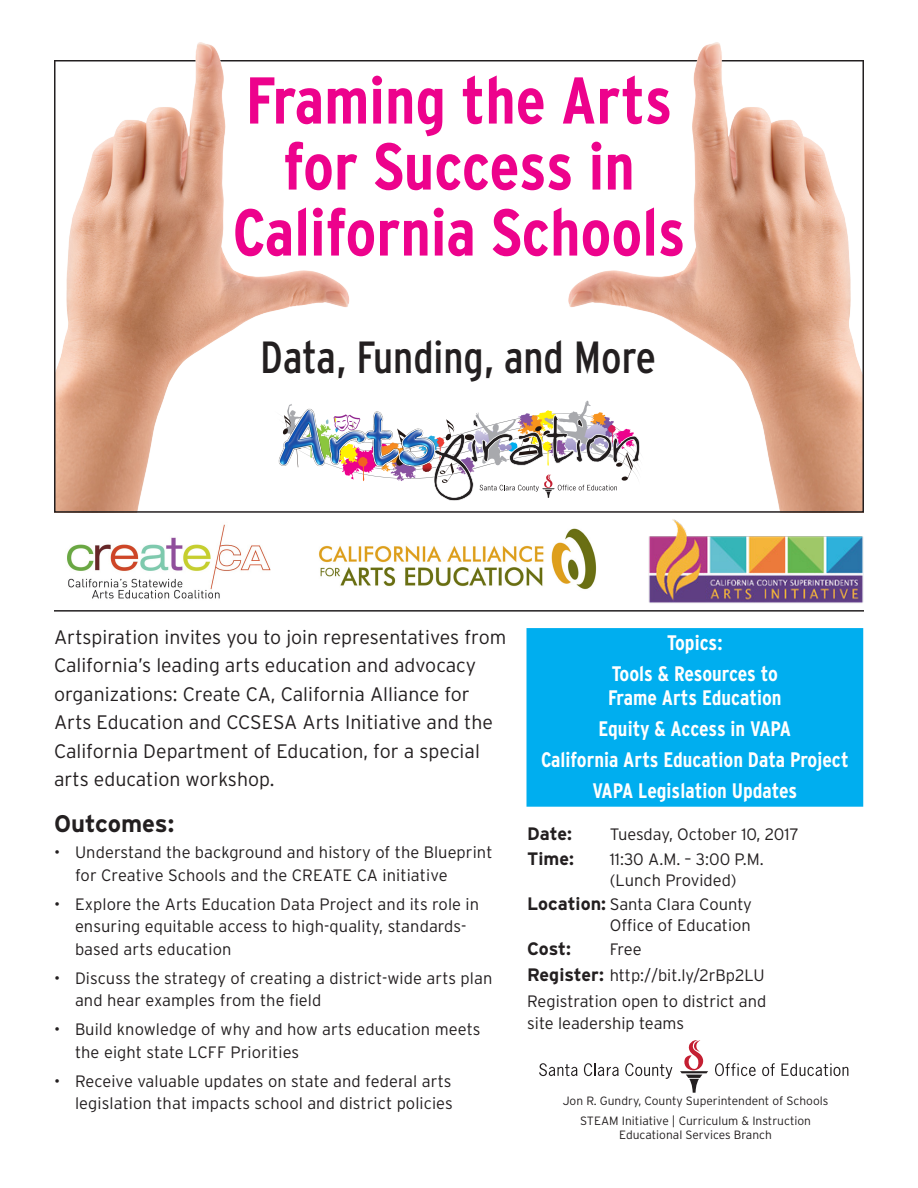
<style>
.page{position:relative;width:918px;height:1188px;background:#fff}
.page>*{position:absolute;margin:0;border:0;box-sizing:border-box;transform-origin:0 0}
.t1{font:700 condensed 66px/66px "Interstate";color:#ed028c;text-align:center}
.t2{font:condensed 45px "Interstate";color:#231f20}
.Text_Header1{font:700 24px "Interstate";color:#231f20}
.Topics_Ctr_bf_Text{font:700 condensed 21px/24px "Interstate";color:#fff}
.Body_Text_1{font:300 19.5px/28.5px "Interstate";color:#231f20}
.Reg_Text_1{font:700 18px "Interstate";letter-spacing:-.01em;color:#231f20}
.Bullet_Text_1{font:300 16.5px/22.5px "Interstate";letter-spacing:.005em;color:#231f20}
.Reg_Text_1-2{font:300 16.5px/21px "Interstate";color:#231f20}
.BC-Board_names{font:300 12px/14.4px "Interstate";color:#231f20;text-align:center}
.s1{font-weight:700;font-size:18px}
</style>
<div class="page">
<svg style="left:54px;top:59px;width:810px;height:454px"></svg>
<hr style="left:54px;top:610px;width:810px;height:2px;background:#231f20">
<img style="left:67px;top:524px;width:204px;height:75px">
<img style="left:648px;top:519px;width:216px;height:84px">
<img style="left:319px;top:528px;width:278px;height:62px">
<img style="left:274px;top:401px;width:370px;height:100px">
<div style="left:526px;top:628px;width:337px;height:179px;background:#00aeef"></div>
<svg style="left:680px;top:1040px;width:28px;height:53px"></svg>
<svg style="left:539px;top:1063px;width:39px;height:13px"></svg>
<svg style="left:584px;top:1063px;width:35px;height:13px"></svg>
<svg style="left:625px;top:1063px;width:47px;height:16px"></svg>
<svg style="left:715px;top:1063px;width:41px;height:13px"></svg>
<svg style="left:762px;top:1063px;width:13px;height:13px"></svg>
<svg style="left:782px;top:1063px;width:66px;height:13px"></svg>
<p class="t1" style="left:233px;top:67px;width:454px">Framing the Arts for Success in<br>California Schools</p>
<p class="t2" style="left:260px;top:332px;width:397px">Data, Funding, and More</p>
<p class="Body_Text_1" style="left:54px;top:623px;width:454px">Artspiration invites you to join representatives from California’s leading arts education and advocacy organizations: Create CA, California Alliance for Arts Education and CCSESA Arts Initiative and the California Department of Education, for a special arts education workshop.</p>
<p class="Text_Header1" style="left:54px;top:810px;width:122px">Outcomes:</p>
<p class="Bullet_Text_1" style="left:75px;top:841px;width:419px;text-indent:-21px">• Understand the background and history of the Blueprint for Creative Schools and the CREATE CA initiative</p>
<p class="Bullet_Text_1" style="left:75px;top:893px;width:406px;text-indent:-21px">• Explore the Arts Education Data Project and its role in ensuring equitable access to high-quality, standards&shy;based arts education</p>
<p class="Bullet_Text_1" style="left:75px;top:967px;width:419px;text-indent:-21px">• Discuss the strategy of creating a district-wide arts plan and hear examples from the field</p>
<p class="Bullet_Text_1" style="left:75px;top:1018px;width:407px;text-indent:-21px">• Build knowledge of why and how arts education meets the eight state LCFF Priorities</p>
<p class="Bullet_Text_1" style="left:54px;top:1070px;width:400px;text-align:right">• Receive valuable updates on state and federal arts legislation that impacts school and district policies</p>
<p class="Topics_Ctr_bf_Text" style="left:667px;top:631px;width:57px">Topics:</p>
<p class="Topics_Ctr_bf_Text" style="left:608px;top:662px;width:175px">Tools &amp; Resources to<br>Frame Arts Education</p>
<p class="Topics_Ctr_bf_Text" style="left:599px;top:717px;width:194px">Equity &amp; Access in VAPA</p>
<p class="Topics_Ctr_bf_Text" style="left:541px;top:748px;width:309px">California Arts Education Data Project</p>
<p class="Topics_Ctr_bf_Text" style="left:592px;top:779px;width:206px">VAPA Legislation Updates</p>
<p class="Reg_Text_1" style="left:527px;top:824px;width:46px">Date:</p>
<p class="Reg_Text_1-2" style="left:610px;top:824px;width:191px">Tuesday, October 10, 2017</p>
<p class="Reg_Text_1" style="left:527px;top:848px;width:48px">Time:</p>
<p class="Reg_Text_1-2" style="left:610px;top:848px;width:156px">11:30 A.M. – 3:00 P.M. (Lunch Provided)</p>
<p class="Reg_Text_1-2" style="left:527px;top:893px;width:226px;text-align:right"><span class="s1">Location:</span> Santa Clara County<br>Office of Education</p>
<p class="Reg_Text_1" style="left:527px;top:939px;width:45px">Cost:</p>
<p class="Reg_Text_1-2" style="left:610px;top:939px;width:34px">Free</p>
<p class="Reg_Text_1-2" style="left:527px;top:964px;width:239px"><span class="s1">Register:</span> http://bit.ly/2rBp2LU</p>
<p class="Reg_Text_1-2" style="left:527px;top:989px;width:241px;line-height:22.5px">Registration open to district and site leadership teams</p>
<p class="BC-Board_names" style="left:563px;top:1094px;width:267px">Jon R. Gundry, County Superintendent of Schools</p>
<p class="BC-Board_names" style="left:580px;top:1113px;width:232px">STEAM Initiative | Curriculum &amp; Instruction<br>Educational Services Branch</p>
</div>
